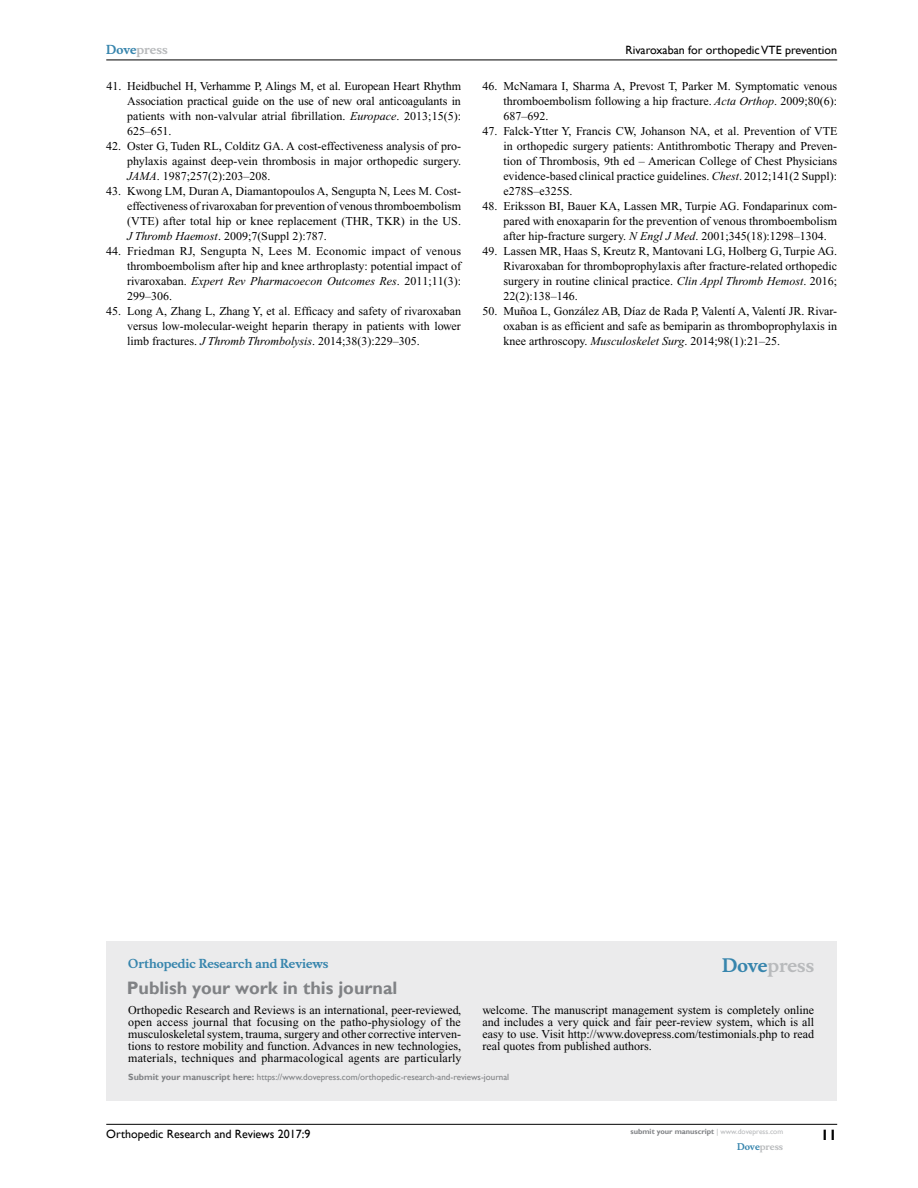
<style>
.page{position:relative;width:918px;height:1188px;background:#fff}
.page>*{position:absolute;margin:0;border:0;box-sizing:border-box;transform-origin:0 0}
.t1{font:700 18px "Gill Sans";color:#808285}
.t2{font:700 18px "Musee";color:#b8babc}
.t3{font:700 15px "Gill Sans";color:#000}
.t4{font:12px/15px "Times New Roman";color:#000;text-align:justify}
.t5{font:12px "Gill Sans";color:#000}
.t6{font:700 12px "Musee";color:#3785ad}
.t7{font:700 12px "Musee";color:#b8babc}
.t8{font:9px "Gill Sans";color:#808285}
.t9{font:700 9px "Musee";color:#b8babc}
.t10{font:700 7.5px "Gill Sans";color:#808285}
.s1{color:#3785ad}
.s2{font-style:italic}
.s3{font-weight:700}
.s4{font-weight:400;color:#b8babc}
</style>
<div class="page">
<div style="left:106px;top:941px;width:731px;height:159px;background:#ebebec"></div>
<hr style="left:106px;top:1124px;width:731px;height:1px;background:#000">
<hr style="left:106px;top:60px;width:731px;height:1px;background:#000">
<p class="t7" style="left:106px;top:43px;width:63px"><span class="s1">Dove</span>press</p>
<p class="t4" style="left:127px;top:79px;width:336px;text-indent:-21px">41. Heidbuchel H, Verhamme P, Alings M, et al. European Heart Rhythm Association practical guide on the use of new oral anticoagulants in patients with non-valvular atrial fibrillation. <span class="s2">Europace</span>. 2013;15(5):<br>625–651.</p>
<p class="t4" style="left:127px;top:139px;width:335px;text-indent:-21px">42. Oster G, Tuden RL, Colditz GA. A cost-effectiveness analysis of pro&shy;phylaxis against deep-vein thrombosis in major orthopedic surgery.<br><span class="s2">JAMA</span>. 1987;257(2):203–208.</p>
<p class="t4" style="left:127px;top:184px;width:335px;text-indent:-21px">43. Kwong LM, Duran A, Diamantopoulos A, Sengupta N, Lees M. Cost&shy;effectiveness of rivaroxaban for prevention of venous thromboembolism (VTE) after total hip or knee replacement (THR, TKR) in the US.<br><span class="s2">J Thromb Haemost</span>. 2009;7(Suppl 2):787.</p>
<p class="t4" style="left:127px;top:244px;width:335px;text-indent:-21px">44. Friedman RJ, Sengupta N, Lees M. Economic impact of venous thromboembolism after hip and knee arthroplasty: potential impact of rivaroxaban. <span class="s2">Expert Rev Pharmacoecon Outcomes Res</span>. 2011;11(3):<br>299–306.</p>
<p class="t4" style="left:127px;top:304px;width:335px;text-indent:-21px">45. Long A, Zhang L, Zhang Y, et al. Efficacy and safety of rivaroxaban versus low-molecular-weight heparin therapy in patients with lower limb fractures. <span class="s2">J Thromb Thrombolysis</span>. 2014;38(3):229–305.</p>
<p class="t5" style="left:625px;top:43px;width:213px">Rivaroxaban for orthopedic VTE prevention</p>
<p class="t4" style="left:503px;top:79px;width:335px;text-indent:-21px">46. McNamara I, Sharma A, Prevost T, Parker M. Symptomatic venous thromboembolism following a hip fracture. <span class="s2">Acta Orthop</span>. 2009;80(6):<br>687–692.</p>
<p class="t4" style="left:503px;top:124px;width:335px;text-indent:-21px">47. Falck-Ytter Y, Francis CW, Johanson NA, et al. Prevention of VTE in orthopedic surgery patients: Antithrombotic Therapy and Preven&shy;tion of Thrombosis, 9th ed – American College of Chest Physicians evidence-based clinical practice guidelines. <span class="s2">Chest</span>. 2012;141(2 Suppl): e278S–e325S.</p>
<p class="t4" style="left:503px;top:199px;width:335px;text-indent:-21px">48. Eriksson BI, Bauer KA, Lassen MR, Turpie AG. Fondaparinux com&shy;pared with enoxaparin for the prevention of venous thromboembolism after hip-fracture surgery. <span class="s2">N Engl J Med</span>. 2001;345(18):1298–1304.</p>
<p class="t4" style="left:503px;top:244px;width:335px;text-indent:-21px">49. Lassen MR, Haas S, Kreutz R, Mantovani LG, Holberg G, Turpie AG.<br>Rivaroxaban for thromboprophylaxis after fracture-related orthopedic surgery in routine clinical practice. <span class="s2">Clin Appl Thromb Hemost</span>. 2016; 22(2):138–146.</p>
<p class="t4" style="left:503px;top:304px;width:335px;text-indent:-21px">50. Muñoa L, González AB, Díaz de Rada P, Valentí A, Valentí JR. Rivar&shy;oxaban is as efficient and safe as bemiparin as thromboprophylaxis in knee arthroscopy. <span class="s2">Musculoskelet Surg</span>. 2014;98(1):21–25.</p>
<p class="t6" style="left:128px;top:956px;width:202px">Orthopedic Research and Reviews</p>
<h1 class="t1" style="left:127px;top:977px;width:272px">Publish your work in this journal</h1>
<h1 class="t2" style="left:722px;top:955px;width:94px"><span class="s1">Dove</span>press</h1>
<p class="t4" style="left:128px;top:1004px;width:335px;line-height:12px">Orthopedic Research and Reviews is an international, peer-reviewed, open access journal that focusing on the patho-physiology of the musculoskeletal system, trauma, surgery and other corrective interven&shy;tions to restore mobility and function. Advances in new technologies, materials, techniques and pharmacological agents are particularly</p>
<p class="t4" style="left:482px;top:1004px;width:333px;line-height:12px">welcome. The manuscript management system is completely online and includes a very quick and fair peer-review system, which is all easy to use. Visit http://www.dovepress.com/testimonials.php to read real quotes from published authors.</p>
<p class="t8" style="left:128px;top:1072px;width:383px"><span class="s3">Submit your manuscript here:</span> https://www.dovepress.com/orthopedic-research-and-reviews-journal</p>
<p class="t5" style="left:106px;top:1127px;width:206px">Orthopedic Research and Reviews 2017:9</p>
<p class="t10" style="left:631px;top:1127px;width:154px">submit your manuscript <span class="s4">| www.dovepress.com</span></p>
<p class="t9" style="left:737px;top:1141px;width:48px"><span class="s1">Dove</span>press</p>
<p class="t3" style="left:821px;top:1126px;width:18px">11</p>
</div>
